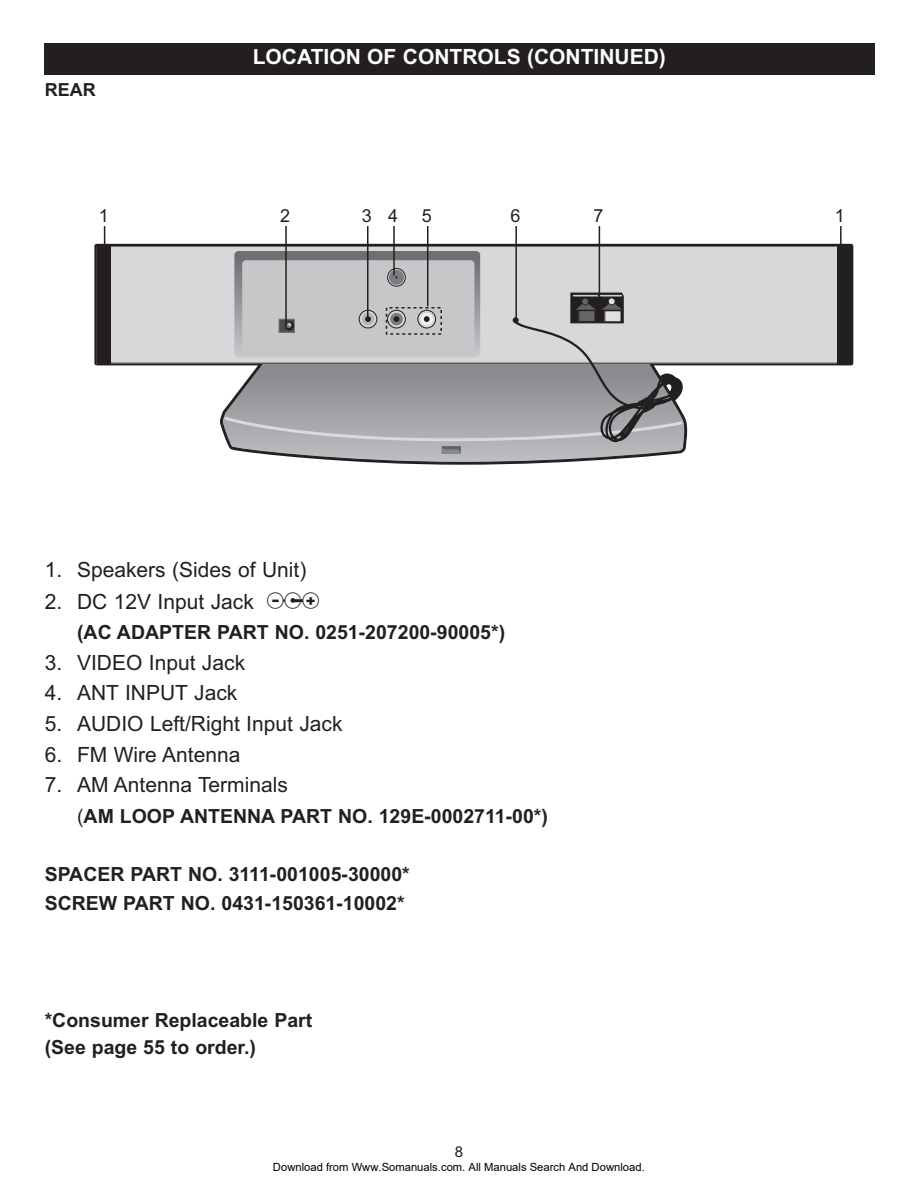
<style>
.page{position:relative;width:918px;height:1188px;background:#fff}
.page>*{position:absolute;margin:0;border:0;box-sizing:border-box;transform-origin:0 0}
.t1{font:21px "Arial";color:#231f20}
.t2{font:700 21px "Arial";color:#fff}
.t3{font:700 19.5px/28.8px "Arial";color:#231f20}
.t4{font:18px "Arial";color:#231f20}
.t5{font:700 18px "Arial";color:#231f20}
.t6{font:15px "Arial";color:#231f20}
.t7{font:11.25px "Arial";color:#000}
.s1{font-family:"Treasure Chest"}
.s2{font-weight:400}
</style>
<div class="page">
<div style="left:44px;top:43px;width:831px;height:31px;background:#231f20"></div>
<svg style="left:94px;top:242px;width:759px;height:223px"></svg>
<svg style="left:222px;top:363px;width:464px;height:100px"></svg>
<div style="left:97px;top:246px;width:754px;height:117px;background:#d7d8da"></div>
<div style="left:97px;top:246px;width:13px;height:117px;background:#231f20"></div>
<div style="left:837px;top:246px;width:14px;height:117px;background:#231f20"></div>
<svg style="left:234px;top:251px;width:246px;height:106px"></svg>
<div style="left:242px;top:260px;width:232px;height:94px;background:#c6c7c9;border-radius:4px"></div>
<div style="left:388px;top:268px;width:17px;height:18px;border:1px solid #231f20;border-radius:50%"></div>
<div style="left:389px;top:270px;width:15px;height:15px;background:#797b7e;border-radius:50%"></div>
<svg style="left:223px;top:293px;width:463px;height:161px"></svg>
<hr style="left:285px;top:226px;width:2px;height:100px;background:#231f20">
<hr style="left:367px;top:226px;width:2px;height:94px;background:#231f20">
<hr style="left:427px;top:226px;width:1px;height:80px;background:#231f20">
<hr style="left:599px;top:226px;width:1px;height:77px;background:#231f20">
<hr style="left:840px;top:226px;width:2px;height:100px;background:#231f20">
<hr style="left:104px;top:226px;width:1px;height:100px;background:#231f20">
<hr style="left:515px;top:226px;width:2px;height:94px;background:#231f20">
<hr style="left:393px;top:226px;width:2px;height:50px;background:#231f20">
<div style="left:386px;top:307px;width:56px;height:28px;border:1px dashed #231f20"></div>
<p class="t5" style="left:45px;top:79px;width:52px">REAR</p>
<p class="t2" style="left:253px;top:45px;width:415px">LOCATION OF CONTROLS (CONTINUED)</p>
<p class="t4" style="left:99px;top:205px;width:12px">1</p>
<p class="t4" style="left:280px;top:205px;width:12px">2</p>
<p class="t4" style="left:362px;top:205px;width:12px">3</p>
<p class="t4" style="left:422px;top:205px;width:12px">5</p>
<p class="t4" style="left:594px;top:205px;width:12px">7</p>
<p class="t4" style="left:835px;top:205px;width:12px">1</p>
<p class="t4" style="left:388px;top:205px;width:12px">4</p>
<p class="t4" style="left:510px;top:205px;width:12px">6</p>
<p class="t1" style="left:45px;top:558px;width:263px">1. Speakers (Sides of Unit)</p>
<p class="t1" style="left:45px;top:590px;width:276px">2. DC 12V Input Jack <span class="s1">z</span></p>
<p class="t3" style="left:77px;top:618px;width:430px">(AC ADAPTER PART NO. 0251-207200-90005*)</p>
<p class="t1" style="left:45px;top:650px;width:202px">3. VIDEO Input Jack</p>
<p class="t1" style="left:45px;top:681px;width:194px">4. ANT INPUT Jack</p>
<p class="t1" style="left:45px;top:711px;width:299px">5. AUDIO Left/Right Input Jack</p>
<p class="t1" style="left:45px;top:742px;width:197px">6. FM Wire Antenna</p>
<p class="t1" style="left:45px;top:773px;width:245px">7. AM Antenna Terminals</p>
<p class="t3" style="left:77px;top:802px;width:472px"><span class="s2">(</span>AM LOOP ANTENNA PART NO. 129E-0002711-00*)</p>
<p class="t3" style="left:45px;top:860px;width:367px">SPACER PART NO. 3111-001005-30000*<br>SCREW PART NO. 0431-150361-10002*</p>
<p class="t3" style="left:45px;top:1007px;width:269px;line-height:27.3px">*Consumer Replaceable Part (See page 55 to order.)</p>
<p class="t6" style="left:455px;top:1143px;width:10px">8</p>
<p class="t7" style="left:273px;top:1160px;width:373px">Download from Www.Somanuals.com. All Manuals Search And Download.</p>
</div>
